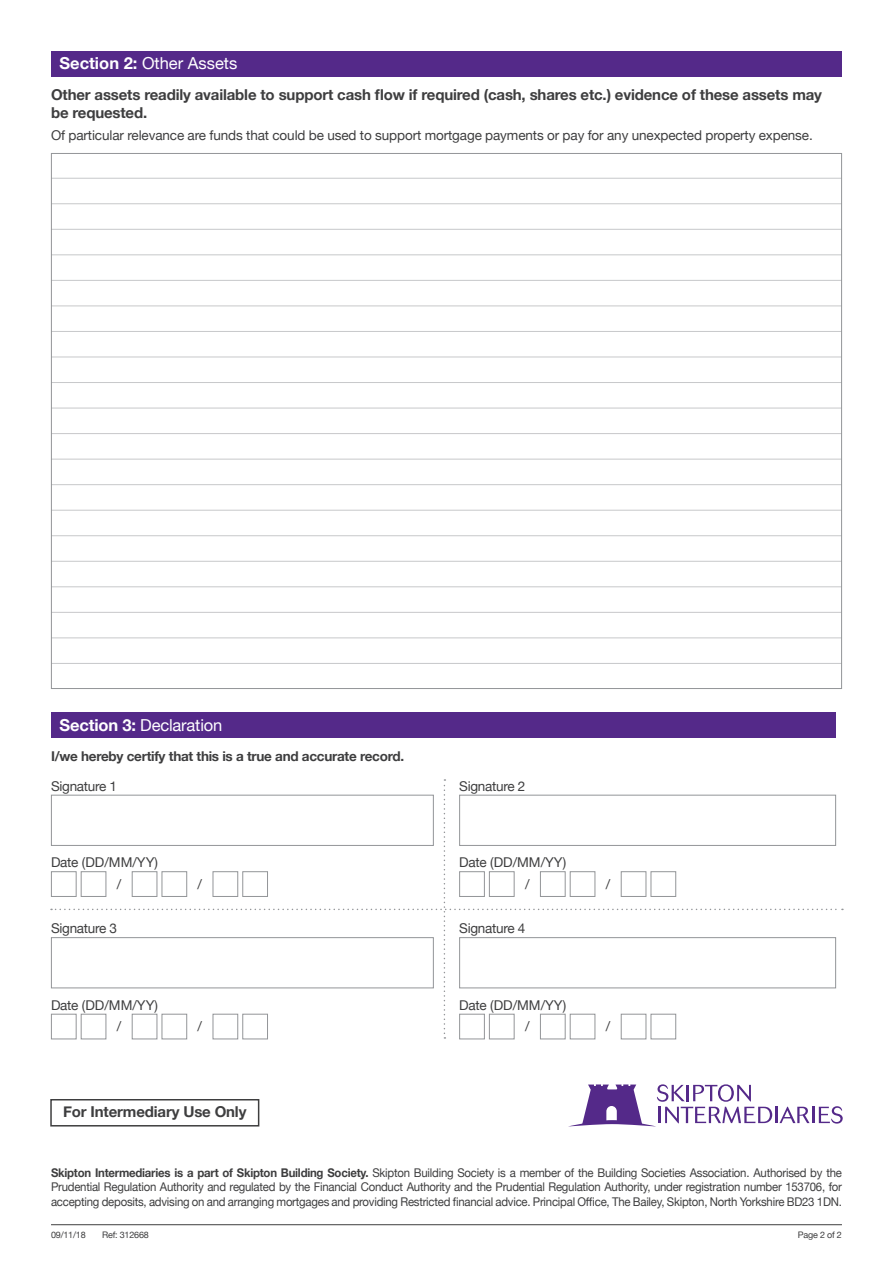
<style>
.page{position:relative;width:893px;height:1263px;background:#fff}
.page>*{position:absolute;margin:0;border:0;box-sizing:border-box;transform-origin:0 0}
.t1{font:16.5px "Helvetica Neue";letter-spacing:-.01em;color:#fff}
.t2{font:700 15px/18px "Helvetica Neue";letter-spacing:-.01em;color:#3e3e3f}
.t3{font:13.5px "Helvetica Neue";letter-spacing:-.01em;color:#3e3e3f}
.t4{font:700 13.5px "Helvetica Neue";letter-spacing:-.02em;color:#3e3e3f}
.t5{font:12px/14.4px "Helvetica Neue";letter-spacing:-.02em;color:#3e3e3f;text-align:justify;scale:.95 1}
.t6{font:9px "Helvetica Neue";letter-spacing:-.02em;color:#3e3e3f}
.s1{font-weight:700}
</style>
<div class="page">
<hr style="left:51px;top:1224px;width:791px;height:1px;background:#3e3e3f">
<div style="left:51px;top:51px;width:791px;height:26px;background:#542989"></div>
<hr style="left:51px;top:178px;width:791px;height:1px;background:#c7c8ca">
<hr style="left:51px;top:203px;width:791px;height:1px;background:#c7c8ca">
<hr style="left:51px;top:229px;width:791px;height:1px;background:#c7c8ca">
<hr style="left:51px;top:254px;width:791px;height:1px;background:#c7c8ca">
<hr style="left:51px;top:280px;width:791px;height:1px;background:#c7c8ca">
<hr style="left:51px;top:305px;width:791px;height:1px;background:#c7c8ca">
<hr style="left:51px;top:331px;width:791px;height:1px;background:#c7c8ca">
<hr style="left:51px;top:357px;width:791px;height:1px;background:#c7c8ca">
<hr style="left:51px;top:382px;width:791px;height:1px;background:#c7c8ca">
<hr style="left:51px;top:408px;width:791px;height:1px;background:#c7c8ca">
<hr style="left:51px;top:433px;width:791px;height:1px;background:#c7c8ca">
<hr style="left:51px;top:459px;width:791px;height:1px;background:#c7c8ca">
<hr style="left:51px;top:484px;width:791px;height:1px;background:#c7c8ca">
<hr style="left:51px;top:510px;width:791px;height:1px;background:#c7c8ca">
<hr style="left:51px;top:535px;width:791px;height:1px;background:#c7c8ca">
<hr style="left:51px;top:561px;width:791px;height:1px;background:#c7c8ca">
<hr style="left:51px;top:586px;width:791px;height:1px;background:#c7c8ca">
<hr style="left:51px;top:612px;width:791px;height:1px;background:#c7c8ca">
<hr style="left:51px;top:637px;width:791px;height:1px;background:#c7c8ca">
<hr style="left:51px;top:663px;width:791px;height:1px;background:#c7c8ca">
<div style="left:51px;top:713px;width:785px;height:25px;background:#542989"></div>
<svg style="left:51px;top:779px;width:792px;height:260px"></svg>
<svg style="left:570px;top:1084px;width:202px;height:42px"></svg>
<hr style="left:775px;top:1107px;width:3px;height:16px;background:#542989">
<svg style="left:779px;top:1106px;width:64px;height:17px"></svg>
<div style="left:50px;top:1099px;width:209px;height:27px;border:2px solid #3e3e3f"></div>
<p class="t1" style="left:60px;top:51px;width:179px"><span class="s1">Section 2:</span> Other Assets</p>
<p class="t2" style="left:51px;top:86px;width:772px">Other assets readily available to support cash flow if required (cash, shares etc.) evidence of these assets may be requested.</p>
<p class="t3" style="left:51px;top:126px;width:763px">Of particular relevance are funds that could be used to support mortgage payments or pay for any unexpected property expense.</p>
<p class="t1" style="left:60px;top:713px;width:164px"><span class="s1">Section 3:</span> Declaration</p>
<p class="t4" style="left:51px;top:746px;width:355px">I/we hereby certify that this is a true and accurate record.</p>
<p class="t3" style="left:51px;top:776px;width:68px">Signature 1</p>
<p class="t3" style="left:459px;top:776px;width:68px">Signature 2</p>
<p class="t3" style="left:51px;top:853px;width:108px">Date (DD/MM/YY)</p>
<p class="t3" style="left:459px;top:853px;width:108px">Date (DD/MM/YY)</p>
<p class="t3" style="left:117px;top:874px;width:6px">/</p>
<p class="t3" style="left:198px;top:874px;width:6px">/</p>
<p class="t3" style="left:525px;top:874px;width:6px">/</p>
<p class="t3" style="left:606px;top:874px;width:6px">/</p>
<p class="t3" style="left:51px;top:918px;width:68px">Signature 3</p>
<p class="t3" style="left:459px;top:918px;width:68px">Signature 4</p>
<p class="t3" style="left:51px;top:995px;width:108px">Date (DD/MM/YY)</p>
<p class="t3" style="left:459px;top:995px;width:108px">Date (DD/MM/YY)</p>
<p class="t3" style="left:117px;top:1017px;width:6px">/</p>
<p class="t3" style="left:198px;top:1017px;width:6px">/</p>
<p class="t3" style="left:525px;top:1017px;width:6px">/</p>
<p class="t3" style="left:606px;top:1017px;width:6px">/</p>
<p class="t2" style="left:63px;top:1103px;width:185px">For Intermediary Use Only</p>
<p class="t5" style="left:51px;top:1166px;width:834px"><span class="s1">Skipton Intermediaries is a part of Skipton Building Society.</span> Skipton Building Society is a member of the Building Societies Association. Authorised by the Prudential Regulation Authority and regulated by the Financial Conduct Authority and the Prudential Regulation Authority, under registration number 153706, for accepting deposits, advising on and arranging mortgages and providing Restricted financial advice. Principal Office, The Bailey, Skipton, North Yorkshire BD23 1DN.</p>
<p class="t6" style="left:102px;top:1228px;width:48px">Ref: 312668</p>
<p class="t6" style="left:51px;top:1228px;width:36px">09/11/18</p>
<p class="t6" style="left:798px;top:1228px;width:46px">Page 2 of 2</p>
</div>
